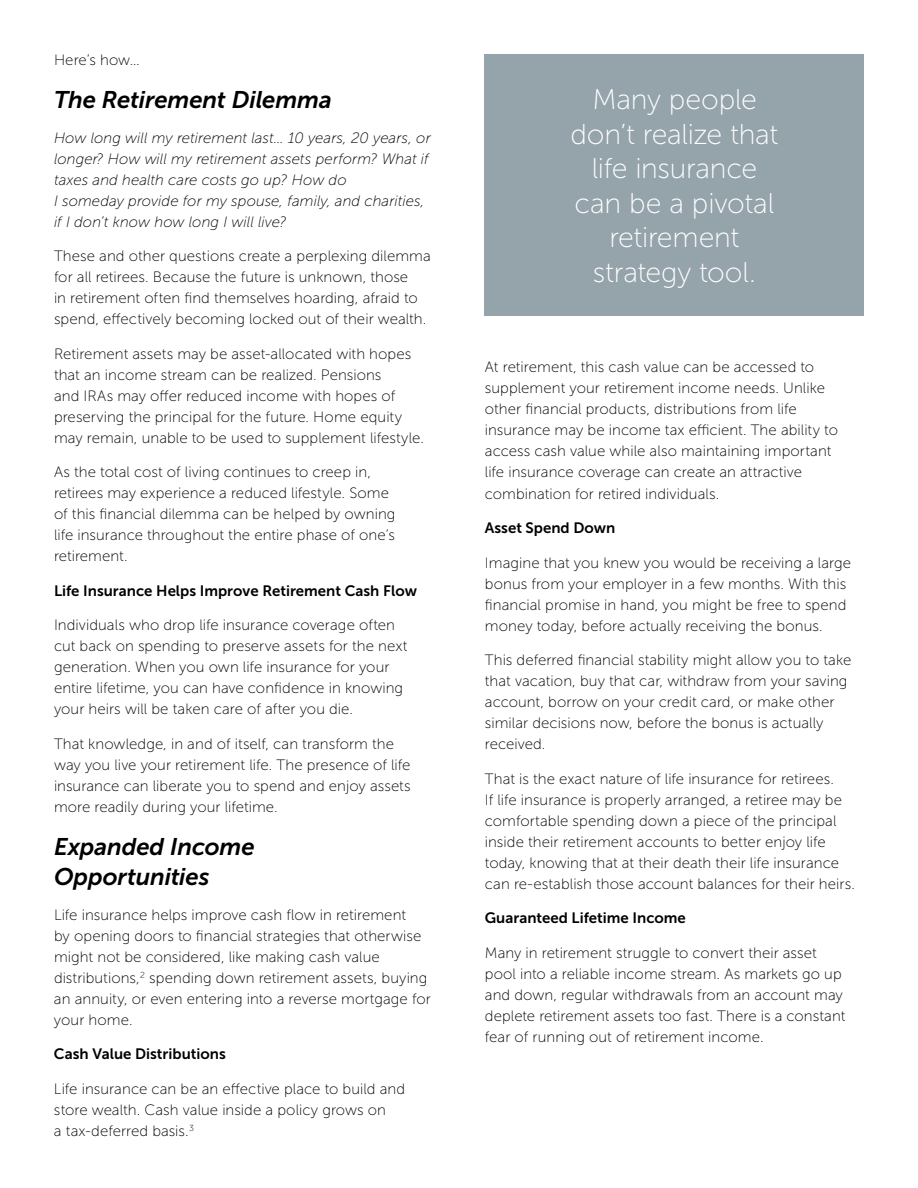
<style>
.page{position:relative;width:918px;height:1188px;background:#fff}
.page>*{position:absolute;margin:0;border:0;box-sizing:border-box;transform-origin:0 0}
.t1{font:28.5px/34.5px "Museo Sans 100";letter-spacing:-.01em;color:#fff;text-align:center}
.t2{font:italic 24px/30px "Museo Sans 700";letter-spacing:-.005em;color:#000}
.t3{font:15px/21px "Museo Sans 100";letter-spacing:.005em;color:#000}
.t4{font:italic 15px/21px "Museo Sans 100";color:#000}
.t5{font:15px "Museo Sans 700";color:#000}
</style>
<div class="page">
<div style="left:485px;top:54px;width:379px;height:261px;background:#95a3ab"></div>
<p class="t3" style="left:54px;top:49px;width:87px">Here’s how…</p>
<h2 class="t2" style="left:54px;top:85px;width:279px">The Retirement Dilemma</h2>
<p class="t4" style="left:54px;top:127px;width:378px">How long will my retirement last… 10 years, 20 years, or longer? How will my retirement assets perform? What if taxes and health care costs go up? How do<br>I someday provide for my spouse, family, and charities, if I don’t know how long I will live?</p>
<p class="t3" style="left:54px;top:246px;width:378px">These and other questions create a perplexing dilemma for all retirees. Because the future is unknown, those<br>in retirement often find themselves hoarding, afraid to spend, effectively becoming locked out of their wealth.</p>
<p class="t3" style="left:54px;top:343px;width:371px">Retirement assets may be asset-allocated with hopes that an income stream can be realized. Pensions<br>and IRAs may offer reduced income with hopes of preserving the principal for the future. Home equity may remain, unable to be used to supplement lifestyle.</p>
<p class="t3" style="left:54px;top:462px;width:343px">As the total cost of living continues to creep in, retirees may experience a reduced lifestyle. Some of this financial dilemma can be helped by owning life insurance throughout the entire phase of one’s retirement.</p>
<p class="t5" style="left:54px;top:582px;width:365px">Life Insurance Helps Improve Retirement Cash Flow</p>
<p class="t3" style="left:54px;top:615px;width:355px">Individuals who drop life insurance coverage often cut back on spending to preserve assets for the next generation. When you own life insurance for your entire lifetime, you can have confidence in knowing your heirs will be taken care of after you die.</p>
<p class="t3" style="left:54px;top:733px;width:358px">That knowledge, in and of itself, can transform the way you live your retirement life. The presence of life insurance can liberate you to spend and enjoy assets more readily during your lifetime.</p>
<h2 class="t2" style="left:54px;top:832px;width:202px">Expanded Income<br>Opportunities</h2>
<p class="t3" style="left:54px;top:904px;width:378px">Life insurance helps improve cash flow in retirement<br>by opening doors to financial strategies that otherwise might not be considered, like making cash value distributions,<sup>2</sup> spending down retirement assets, buying an annuity, or even entering into a reverse mortgage for your home.</p>
<p class="t5" style="left:54px;top:1046px;width:173px">Cash Value Distributions</p>
<p class="t3" style="left:54px;top:1078px;width:353px">Life insurance can be an effective place to build and store wealth. Cash value inside a policy grows on<br>a tax-deferred basis.<sup>3</sup></p>
<h1 class="t1" style="left:571px;top:82px;width:209px">Many people don’t realize that life insurance can be a pivotal retirement strategy tool.</h1>
<p class="t3" style="left:485px;top:356px;width:355px">At retirement, this cash value can be accessed to supplement your retirement income needs. Unlike other financial products, distributions from life insurance may be income tax efficient. The ability to access cash value while also maintaining important life insurance coverage can create an attractive combination for retired individuals.</p>
<p class="t5" style="left:485px;top:520px;width:132px">Asset Spend Down</p>
<p class="t3" style="left:485px;top:552px;width:368px">Imagine that you knew you would be receiving a large bonus from your employer in a few months. With this financial promise in hand, you might be free to spend money today, before actually receiving the bonus.</p>
<p class="t3" style="left:485px;top:650px;width:368px">This deferred financial stability might allow you to take that vacation, buy that car, withdraw from your saving account, borrow on your credit card, or make other similar decisions now, before the bonus is actually received.</p>
<p class="t3" style="left:485px;top:768px;width:372px">That is the exact nature of life insurance for retirees.<br>If life insurance is properly arranged, a retiree may be comfortable spending down a piece of the principal inside their retirement accounts to better enjoy life today, knowing that at their death their life insurance can re-establish those account balances for their heirs.</p>
<p class="t5" style="left:485px;top:910px;width:203px">Guaranteed Lifetime Income</p>
<p class="t3" style="left:485px;top:942px;width:362px">Many in retirement struggle to convert their asset pool into a reliable income stream. As markets go up and down, regular withdrawals from an account may deplete retirement assets too fast. There is a constant fear of running out of retirement income.</p>
</div>
